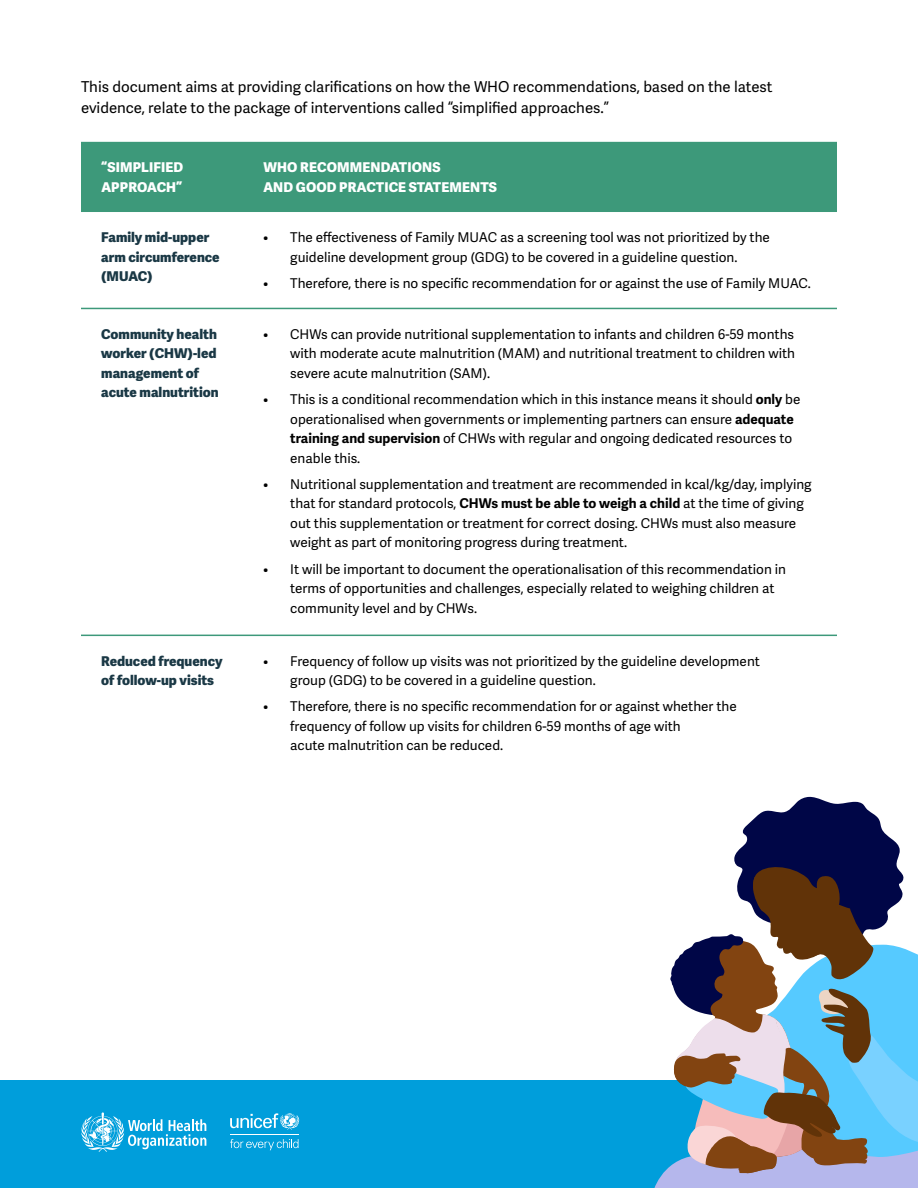
<style>
.page{position:relative;width:918px;height:1188px;background:#fff}
.page>*{position:absolute;margin:0;border:0;box-sizing:border-box;transform-origin:0 0}
.t1{font:15px/21px "Adelle Sans";color:#000}
.t2{font:13.5px/19.5px "Adelle Sans";color:#000}
.t3{font:800 13.5px/19.5px "Adelle Sans";color:#1a3845}
.t4{font:800 13.5px/19.5px "Adelle Sans";letter-spacing:.01em;color:#fff}
.s1{font-weight:700}
</style>
<div class="page">
<div style="left:0;top:1080px;width:918px;height:108px;background:#009edb"></div>
<svg style="left:81px;top:1112px;width:125px;height:40px"></svg>
<svg style="left:230px;top:1113px;width:69px;height:17px"></svg>
<hr style="left:230px;top:1135px;width:69px;height:1px;background:#fff">
<svg style="left:230px;top:1139px;width:69px;height:11px"></svg>
<div style="left:81px;top:142px;width:756px;height:70px;background:#3d997a"></div>
<hr style="left:81px;top:308px;width:162px;height:1px;background:#3d997a">
<hr style="left:243px;top:308px;width:594px;height:1px;background:#3d997a">
<hr style="left:81px;top:635px;width:162px;height:1px;background:#3d997a">
<hr style="left:243px;top:635px;width:594px;height:1px;background:#3d997a">
<svg style="left:654px;top:797px;width:264px;height:391px"></svg>
<p class="t1" style="left:81px;top:77px;width:693px">This document aims at providing clarifications on how the WHO recommendations, based on the latest evidence, relate to the package of interventions called “simplified approaches.”</p>
<p class="t4" style="left:101px;top:158px;width:84px">“SIMPLIFIED<br>APPROACH”</p>
<p class="t4" style="left:263px;top:158px;width:235px">WHO RECOMMENDATIONS<br>AND GOOD PRACTICE STATEMENTS</p>
<p class="t3" style="left:101px;top:228px;width:120px">Family mid-upper arm circumference (MUAC)</p>
<p class="t2" style="left:263px;top:228px;width:508px;text-align:center">• The effectiveness of Family MUAC as a screening tool was not prioritized by the guideline development group (GDG) to be covered in a guideline question.</p>
<p class="t2" style="left:263px;top:274px;width:549px">• Therefore, there is no specific recommendation for or against the use of Family MUAC.</p>
<p class="t3" style="left:101px;top:324px;width:119px">Community health worker (CHW)-led management of acute malnutrition</p>
<p class="t2" style="left:290px;top:325px;width:506px;text-align:justify;text-indent:-27px">• CHWs can provide nutritional supplementation to infants and children 6-59 months with moderate acute malnutrition (MAM) and nutritional treatment to children with severe acute malnutrition (SAM).</p>
<p class="t2" style="left:290px;top:390px;width:512px;text-indent:-27px">• This is a conditional recommendation which in this instance means it should <span class="s1">only</span> be operationalised when governments or implementing partners can ensure <span class="s1">adequate training and supervision</span> of CHWs with regular and ongoing dedicated resources to enable this.</p>
<p class="t2" style="left:290px;top:475px;width:523px;text-indent:-27px">• Nutritional supplementation and treatment are recommended in kcal/kg/day, implying that for standard protocols, <span class="s1">CHWs must be able to weigh a child</span> at the time of giving out this supplementation or treatment for correct dosing. CHWs must also measure weight as part of monitoring progress during treatment.</p>
<p class="t2" style="left:290px;top:559px;width:497px;text-indent:-27px">• It will be important to document the operationalisation of this recommendation in terms of opportunities and challenges, especially related to weighing children at community level and by CHWs.</p>
<p class="t3" style="left:101px;top:651px;width:123px">Reduced frequency of follow-up visits</p>
<p class="t2" style="left:290px;top:652px;width:471px;text-indent:-27px">• Frequency of follow up visits was not prioritized by the guideline development group (GDG) to be covered in a guideline question.</p>
<p class="t2" style="left:290px;top:697px;width:448px;text-indent:-27px">• Therefore, there is no specific recommendation for or against whether the frequency of follow up visits for children 6-59 months of age with<br>acute malnutrition can be reduced.</p>
</div>
